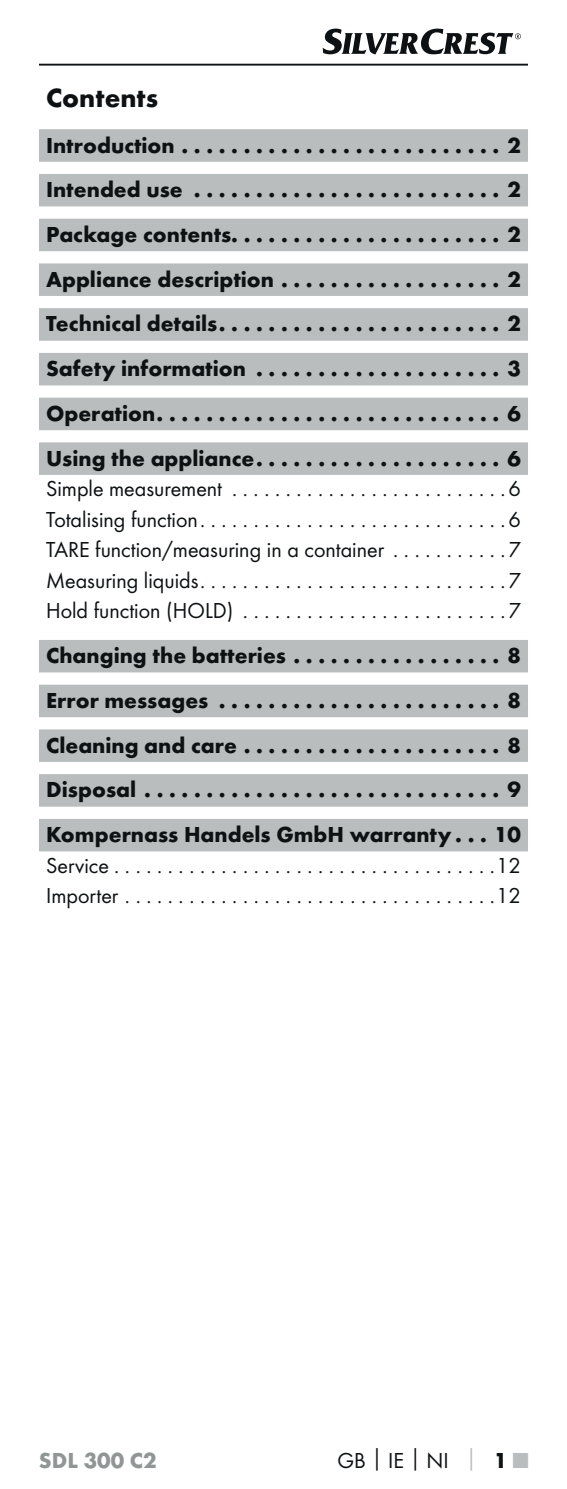
<style>
.page{position:relative;width:567px;height:1489px;background:#fff}
.page>*{position:absolute;margin:0;border:0;box-sizing:border-box;transform-origin:0 0}
.t1{font:700 27.5px "Futura";color:#0e1113}
.t2{font:700 22.5px/44.8px "Futura";color:#0e1113;text-align:justify}
.t3{font:22.5px/30.5px "Futura Boo";color:#0e1113;text-align:justify}
.t4{font:700 22.5px "Futura";color:#929596}
.s1{font-family:"Futura";font-weight:700}
.s2{font-family:"Futura";font-weight:700;color:#babdbd}
</style>
<div class="page">
<hr style="left:39px;top:64px;width:489px;height:2px;background:#0e1113">
<svg style="left:323px;top:29px;width:198px;height:25px"></svg>
<div style="left:39px;top:129px;width:489px;height:33px;background:#babdbd"></div>
<div style="left:39px;top:174px;width:489px;height:32px;background:#babdbd"></div>
<div style="left:39px;top:219px;width:489px;height:32px;background:#babdbd"></div>
<div style="left:39px;top:263px;width:489px;height:33px;background:#babdbd"></div>
<div style="left:39px;top:308px;width:489px;height:33px;background:#babdbd"></div>
<div style="left:39px;top:353px;width:489px;height:32px;background:#babdbd"></div>
<div style="left:39px;top:397px;width:489px;height:33px;background:#babdbd"></div>
<div style="left:39px;top:442px;width:489px;height:33px;background:#babdbd"></div>
<div style="left:39px;top:640px;width:489px;height:32px;background:#babdbd"></div>
<div style="left:39px;top:684px;width:489px;height:33px;background:#babdbd"></div>
<div style="left:39px;top:729px;width:489px;height:33px;background:#babdbd"></div>
<div style="left:39px;top:774px;width:489px;height:32px;background:#babdbd"></div>
<div style="left:39px;top:818px;width:489px;height:33px;background:#babdbd"></div>
<p class="t1" style="left:46px;top:87px;width:114px">Contents</p>
<p class="t2" style="left:46px;top:124px;width:476px">Introduction ..........................2<br>Intended use .........................2<br>Package contents......................2<br>Appliance description .................. 2<br>Technical details.......................2<br>Safety information ....................3<br>Operation............................6<br>Using the appliance....................6</p>
<p class="t3" style="left:46px;top:474px;width:476px">Simple measurement ..........................6<br>Totalising function .............................6<br>TARE function/measuring in a container . . . . . . . . . . .7<br>Measuring liquids .............................7<br>Hold function (HOLD) .........................7</p>
<p class="t2" style="left:46px;top:635px;width:476px">Changing the batteries ................. 8<br>Error messages .......................8<br>Cleaning and care .....................8<br>Disposal .............................9<br>Kompernass Handels GmbH warranty . . . 10</p>
<p class="t3" style="left:46px;top:851px;width:476px">Service ....................................12<br>Importer ...................................12</p>
<p class="t4" style="left:39px;top:1451px;width:119px">SDL 300 C2</p>
<p class="t3" style="left:337px;top:1445px;width:192px">GB<span class="s1">│</span>IE<span class="s1">│</span>NI <span class="s2">│</span> <span class="s1">1</span> <span class="s2">■</span></p>
</div>
